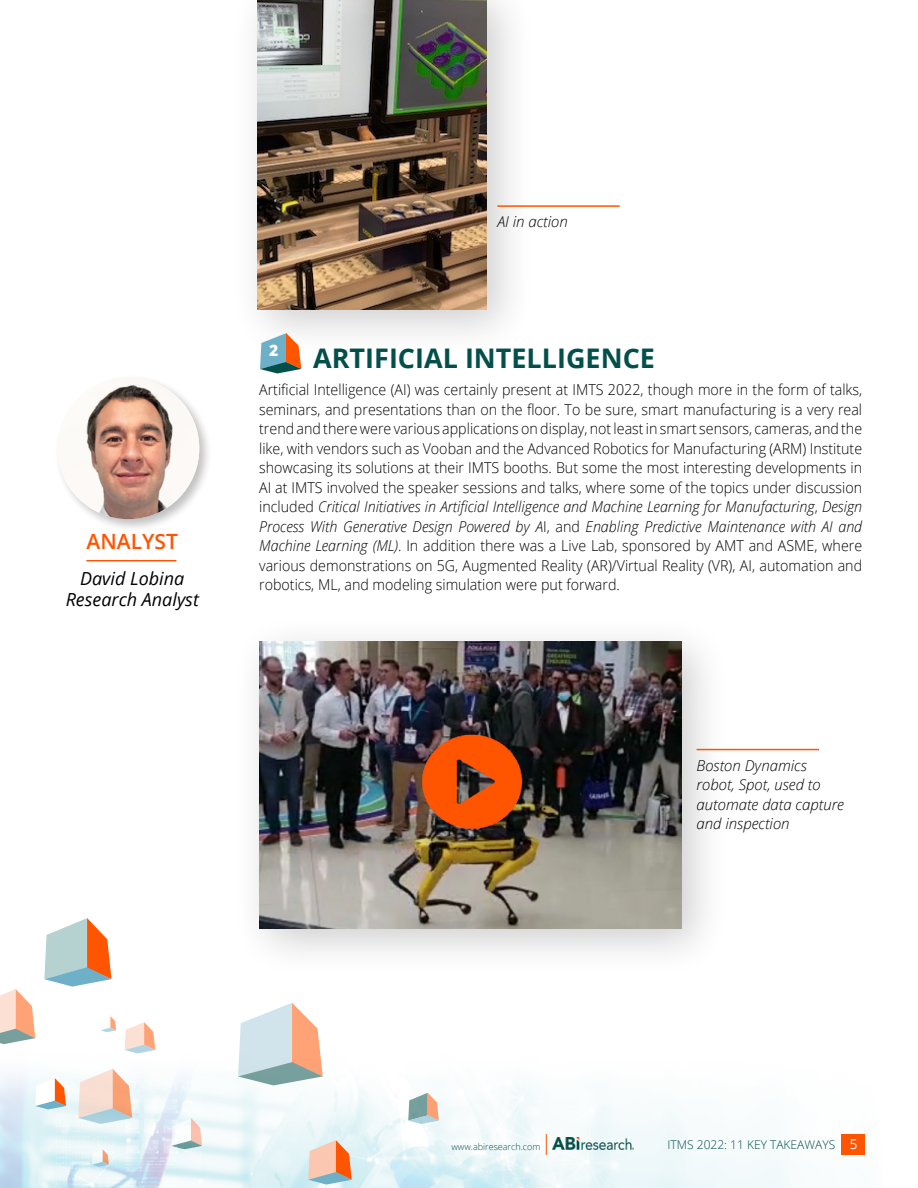
<style>
.page{position:relative;width:918px;height:1188px;background:#fff}
.page>*{position:absolute;margin:0;border:0;box-sizing:border-box;transform-origin:0 0}
.t1{font:700 27px "Open Sans";color:#034f4a}
.t2{font:600 21px "Open Sans";color:#ff5400}
.t3{font:italic 18px/21px "Open Sans";color:#000;text-align:center}
.t4{font:800 15.75px "Open Sans";color:#fff}
.t5{font:300 15px/19.5px "Open Sans";color:#000;text-align:justify;scale:.95 1}
.t6{font:italic 300 15px/19.5px "Open Sans";color:#000}
.t7{font:300 12px "Open Sans";color:#034f4a}
.t8{font:300 9px "Open Sans";color:#034f4a}
.s1{font-style:italic}
.s2{font-weight:400;font-size:13.5px;color:#fff}
</style>
<div class="page">
<img style="left:1px;top:1036px;width:864px;height:152px">
<svg style="left:78px;top:1069px;width:54px;height:55px"></svg>
<svg style="left:238px;top:1003px;width:85px;height:82px"></svg>
<svg style="left:44px;top:918px;width:67px;height:69px"></svg>
<svg style="left:0;top:989px;width:35px;height:55px"></svg>
<svg style="left:92px;top:1149px;width:17px;height:18px"></svg>
<svg style="left:408px;top:1093px;width:31px;height:31px"></svg>
<svg style="left:125px;top:1022px;width:30px;height:31px"></svg>
<svg style="left:35px;top:1078px;width:31px;height:31px"></svg>
<svg style="left:308px;top:1140px;width:44px;height:45px;background:#e0b7a1"></svg>
<svg style="left:171px;top:1118px;width:31px;height:31px"></svg>
<svg style="left:101px;top:1016px;width:15px;height:16px"></svg>
<div style="left:842px;top:1134px;width:23px;height:20px;background:#ff5400"></div>
<img style="left:552px;top:1138px;width:81px;height:12px">
<svg style="left:546px;top:1134px;width:1px;height:21px"></svg>
<div style="left:231px;top:613px;width:500px;height:365px;background:#000;opacity:.2"></div>
<img style="left:260px;top:642px;width:421px;height:286px">
<hr style="left:86px;top:560px;width:90px;height:1px;background:#ff5400">
<div style="left:230px;top:0;width:306px;height:359px;background:#000;opacity:.2"></div>
<img style="left:258px;top:0;width:229px;height:310px">
<hr style="left:497px;top:205px;width:123px;height:2px;background:#ff5400">
<img style="left:415px;top:729px;width:116px;height:103px">
<hr style="left:697px;top:749px;width:122px;height:1px;background:#ff5400">
<svg style="left:260px;top:333px;width:41px;height:40px"></svg>
<div style="left:53px;top:373px;width:159px;height:159px;background:#000;opacity:.25"></div>
<img style="left:58px;top:378px;width:141px;height:141px;border-radius:71px">
<h2 class="t2" style="left:87px;top:527px;width:93px">ANALYST</h2>
<p class="t3" style="left:66px;top:567px;width:135px">David Lobina<br>Research Analyst</p>
<p class="t6" style="left:497px;top:212px;width:72px">AI in action</p>
<p class="t4" style="left:269px;top:338px;width:11px">2</p>
<h1 class="t1" style="left:313px;top:339px;width:343px">ARTIFICIAL INTELLIGENCE</h1>
<p class="t5" style="left:259px;top:379px;width:636px">Artificial Intelligence (AI) was certainly present at IMTS 2022, though more in the form of talks, seminars, and presentations than on the floor. To be sure, smart manufacturing is a very real trend and there were various applications on display, not least in smart sensors, cameras, and the like, with vendors such as Vooban and the Advanced Robotics for Manufacturing (ARM) Institute showcasing its solutions at their IMTS booths. But some the most interesting developments in AI at IMTS involved the speaker sessions and talks, where some of the topics under discussion included <span class="s1">Critical Initiatives in Artificial Intelligence and Machine Learning for Manufacturing</span>, <span class="s1">Design Process With Generative Design Powered by A</span>I, and <span class="s1">Enabling Predictive Maintenance with AI and Machine Learning (ML)</span>. In addition there was a Live Lab, sponsored by AMT and ASME, where various demonstrations on 5G, Augmented Reality (AR)/Virtual Reality (VR), AI, automation and robotics, ML, and modeling simulation were put forward.</p>
<p class="t6" style="left:697px;top:755px;width:149px">Boston Dynamics robot, Spot, used to automate data capture and inspection</p>
<p class="t8" style="left:451px;top:1141px;width:90px">www.abiresearch.com</p>
<p class="t7" style="left:668px;top:1137px;width:191px">ITMS 2022: 11 KEY TAKEAWAYS <span class="s2">5</span></p>
</div>
